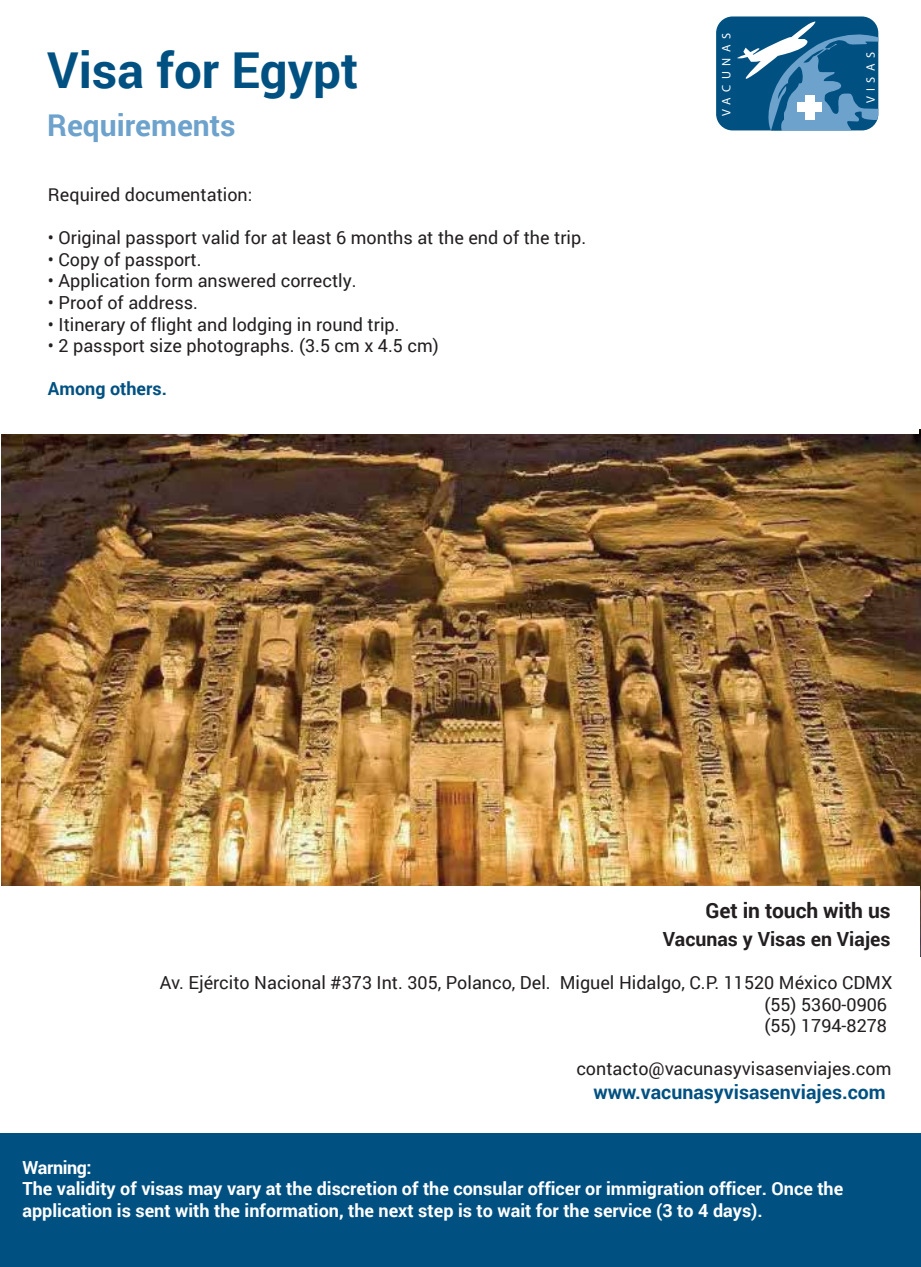
<style>
.page{position:relative;width:921px;height:1267px;background:#fff}
.page>*{position:absolute;margin:0;border:0;box-sizing:border-box;transform-origin:0 0}
.t1{font:700 49.5px "Roboto";color:#005182}
.t2{font:700 30px "Roboto";color:#6da2cc}
.t3{font:700 21px "Roboto";letter-spacing:-.005em;color:#231f20}
.t4{font:700 19.5px "Roboto";color:#005182}
.t5{font:700 19.5px "Roboto";color:#231f20}
.t6{font:18px/21.6px "Roboto";color:#231f20}
.t7{font:700 18px/21.6px "Roboto";color:#fff}
.t8{font:700 18px "Roboto";color:#005182}
.t9{font:12.3px "Myriad Pro";letter-spacing:.45em;color:#fff}
</style>
<div class="page">
<img style="left:1px;top:429px;width:920px;height:527px">
<div style="left:1px;top:2px;width:918px;height:432px;background:#fff"></div>
<div style="left:1px;top:886px;width:919px;height:270px;background:#fff"></div>
<div style="left:716px;top:16px;width:162px;height:114px;background:#005182;border-radius:16px"></div>
<svg style="left:737px;top:20px;width:141px;height:110px"></svg>
<div style="left:797px;top:102px;width:25px;height:10px;background:#fff"></div>
<div style="left:1px;top:1133px;width:920px;height:134px;background:#005182"></div>
<h1 class="t1" style="left:47px;top:35px;width:313px">Visa for Egypt</h1>
<h2 class="t2" style="left:47px;top:104px;width:190px">Requirements</h2>
<p class="t6" style="left:48px;top:183px;width:206px">Required documentation:</p>
<p class="t6" style="left:48px;top:226px;width:540px">• Original passport valid for at least 6 months at the end of the trip.</p>
<p class="t6" style="left:48px;top:248px;width:155px">• Copy of passport.</p>
<p class="t6" style="left:48px;top:269px;width:310px">• Application form answered correctly.</p>
<p class="t6" style="left:48px;top:291px;width:152px">• Proof of address.</p>
<p class="t6" style="left:48px;top:313px;width:353px">• Itinerary of flight and lodging in round trip.</p>
<p class="t6" style="left:48px;top:334px;width:392px">• 2 passport size photographs. (3.5 cm x 4.5 cm)</p>
<p class="t8" style="left:48px;top:376px;width:120px">Among others.</p>
<p class="t9" style="left:719px;top:116px;width:85px;rotate:-90deg">VACUNAS</p>
<p class="t9" style="left:863px;top:103px;width:53px;rotate:-90deg">VISAS</p>
<p class="t3" style="left:706px;top:895px;width:187px">Get in touch with us</p>
<p class="t5" style="left:663px;top:925px;width:229px">Vacunas y Visas en Viajes</p>
<p class="t6" style="left:764px;top:971px;width:130px;text-indent:-604px">Av. Ejército Nacional #373 Int. 305, Polanco, Del. Miguel Hidalgo, C.P. 11520 México CDMX (55) 5360-0906 (55) 1794-8278</p>
<p class="t6" style="left:576px;top:1057px;width:316px">contacto@vacunasyvisasenviajes.com</p>
<p class="t4" style="left:593px;top:1078px;width:294px">www.vacunasyvisasenviajes.com</p>
<p class="t7" style="left:22px;top:1155px;width:822px">Warning:<br>The validity of visas may vary at the discretion of the consular officer or immigration officer. Once the application is sent with the information, the next step is to wait for the service (3 to 4 days).</p>
</div>
